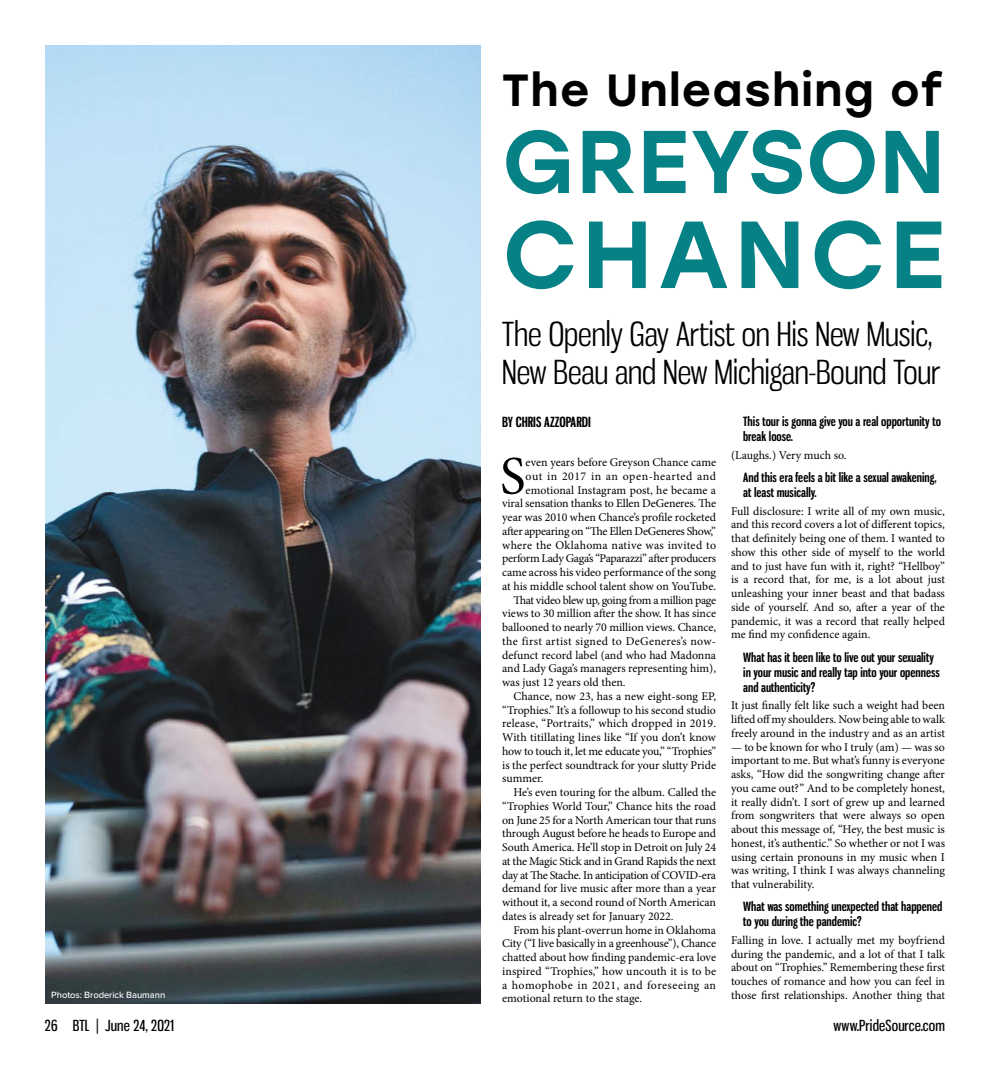
<style>
.page{position:relative;width:990px;height:1080px;background:#fff}
.page>*{position:absolute;margin:0;border:0;box-sizing:border-box;transform-origin:0 0}
.t1{font:500 95px "Stolzl";letter-spacing:.05em;color:#068186}
.t2{font:500 88.75px "Stolzl";letter-spacing:.01em;color:#068186}
.t3{font:54.12px "Minion Pro";color:#000}
.t4{font:500 45px "Stolzl";letter-spacing:.03em;color:#000}
.t5{font:32.5px/37.5px "Gnuolane Bk";color:#000}
.t6{font:15px "Gnuolane Rg";letter-spacing:.01em;color:#000}
.t7{font:700 13.75px "Gnuolane Rg";color:#000}
.t8{font:700 12.5px/15px "Gnuolane Rg";color:#000}
.t9{font:11.88px/13.8px "Minion Pro";letter-spacing:-.005em;color:#000;text-align:justify}
.t10{font:11.88px "Minion Pro";letter-spacing:-.025em;color:#000}
.t11{font:11.88px "Minion Pro";letter-spacing:.015em;color:#000}
.t12{font:11.88px "Minion Pro";letter-spacing:.025em;color:#000}
.t13{font:11.88px "Minion Pro";letter-spacing:.02em;color:#000}
.t14{font:11.88px "Minion Pro";letter-spacing:.035em;color:#000}
.t15{font:11.88px "Minion Pro";letter-spacing:.045em;color:#000}
.t16{font:500 9.38px "Proxima Nova";letter-spacing:-.005em;color:#fff}
</style>
<div class="page">
<img style="left:45px;top:45px;width:436px;height:958px">
<p class="t16" style="left:51px;top:988px;width:116px">Photos: Broderick Baumann</p>
<h3 class="t4" style="left:502px;top:58px;width:442px">The Unleashing of</h3>
<h2 class="t2" style="left:502px;top:99px;width:444px">GREYSON</h2>
<h1 class="t1" style="left:502px;top:187px;width:444px">CHANCE</h1>
<h3 class="t5" style="left:502px;top:316px;width:440px">The Openly Gay Artist on His New Music,<br>New Beau and New Michigan-Bound Tour</h3>
<p class="t7" style="left:502px;top:414px;width:90px">BY CHRIS AZZOPARDI</p>
<h3 class="t3" style="left:500px;top:440px;width:27px">S</h3>
<p class="t9" style="left:526px;top:455px;width:192px">even years before Greyson Chance came</p>
<p class="t8" style="left:743px;top:414px;width:199px">This tour is gonna give you a real opportunity to break loose.</p>
<p class="t9" style="left:731px;top:448px;width:117px">(Laughs.) Very much so.</p>
<p class="t8" style="left:743px;top:470px;width:195px">And this era feels a bit like a sexual awakening, at least musically.</p>
<p class="t9" style="left:731px;top:504px;width:215px">Full disclosure: I write all of my own music, and this record covers a lot of different topics, that definitely being one of them. I wanted to show this other side of myself to the world and to just have fun with it, right? “Hellboy” is a record that, for me, is a lot about just unleashing your inner beast and that badass side of yourself. And so, after a year of the pandemic, it was a record that really helped me find my confidence again.</p>
<p class="t8" style="left:743px;top:650px;width:198px">What has it been like to live out your sexuality in your music and really tap into your openness and authenticity?</p>
<p class="t9" style="left:731px;top:699px;width:215px">It just finally felt like such a weight had been lifted off my shoulders. Now being able to walk freely around in the industry and as an artist</p>
<p class="t9" style="left:731px;top:740px;width:215px">— to be known for who I truly (am) — was so important to me. But what’s funny is everyone asks, “How did the songwriting change after you came out?” And to be completely honest, it really didn’t. I sort of grew up and learned from songwriters that were always so open about this message of, “Hey, the best music is honest, it’s authentic.” So whether or not I was using certain pronouns in my music when I was writing, I think I was always channeling that vulnerability.</p>
<p class="t8" style="left:743px;top:899px;width:201px">What was something unexpected that happened to you during the pandemic?</p>
<p class="t9" style="left:731px;top:933px;width:215px">Falling in love. I actually met my boyfriend during the pandemic, and a lot of that I talk about on “Trophies.” Remembering these first touches of romance and how you can feel in those first relationships. Another thing that</p>
<p class="t15" style="left:526px;top:468px;width:192px">out in 2017 in an open-hearted and</p>
<p class="t9" style="left:526px;top:483px;width:192px">emotional Instagram post, he became a</p>
<p class="t9" style="left:502px;top:497px;width:215px">viral sensation thanks to Ellen DeGeneres. The</p>
<p class="t9" style="left:502px;top:510px;width:215px">year was 2010 when Chance’s profile rocketed</p>
<p class="t10" style="left:502px;top:523px;width:215px">after appearing on “The Ellen DeGeneres Show,”</p>
<p class="t13" style="left:502px;top:537px;width:215px">where the Oklahoma native was invited to</p>
<p class="t10" style="left:502px;top:551px;width:215px">perform Lady Gaga’s “Paparazzi” after producers</p>
<p class="t9" style="left:502px;top:565px;width:215px">came across his video performance of the song</p>
<p class="t9" style="left:502px;top:579px;width:215px">at his middle school talent show on YouTube.</p>
<p class="t10" style="left:513px;top:592px;width:204px">That video blew up, going from a million page</p>
<p class="t9" style="left:502px;top:607px;width:215px">views to 30 million after the show. It has since</p>
<p class="t9" style="left:502px;top:620px;width:215px">ballooned to nearly 70 million views. Chance,</p>
<p class="t12" style="left:502px;top:633px;width:215px">the first artist signed to DeGeneres’s now-</p>
<p class="t9" style="left:502px;top:648px;width:215px">defunct record label (and who had Madonna</p>
<p class="t9" style="left:502px;top:662px;width:215px">and Lady Gaga’s managers representing him),</p>
<p class="t9" style="left:502px;top:675px;width:125px">was just 12 years old then.</p>
<p class="t9" style="left:513px;top:689px;width:204px">Chance, now 23, has a new eight-song EP,</p>
<p class="t9" style="left:502px;top:703px;width:215px">“Trophies.” It’s a followup to his second studio</p>
<p class="t11" style="left:502px;top:716px;width:215px">release, “Portraits,” which dropped in 2019.</p>
<p class="t9" style="left:502px;top:730px;width:215px">With titillating lines like “If you don’t know</p>
<p class="t9" style="left:502px;top:744px;width:215px">how to touch it, let me educate you,” “Trophies”</p>
<p class="t9" style="left:502px;top:758px;width:215px">is the perfect soundtrack for your slutty Pride</p>
<p class="t9" style="left:502px;top:772px;width:43px">summer.</p>
<p class="t9" style="left:513px;top:785px;width:204px">He’s even touring for the album. Called the</p>
<p class="t9" style="left:502px;top:799px;width:215px">“Trophies World Tour,” Chance hits the road</p>
<p class="t9" style="left:502px;top:813px;width:215px">on June 25 for a North American tour that runs</p>
<p class="t9" style="left:502px;top:827px;width:215px">through August before he heads to Europe and</p>
<p class="t9" style="left:502px;top:840px;width:215px">South America. He’ll stop in Detroit on July 24</p>
<p class="t10" style="left:502px;top:853px;width:215px">at the Magic Stick and in Grand Rapids the next</p>
<p class="t10" style="left:502px;top:867px;width:215px">day at The Stache. In anticipation of COVID-era</p>
<p class="t9" style="left:502px;top:882px;width:215px">demand for live music after more than a year</p>
<p class="t9" style="left:502px;top:895px;width:215px">without it, a second round of North American</p>
<p class="t9" style="left:502px;top:909px;width:173px">dates is already set for January 2022.</p>
<p class="t9" style="left:513px;top:923px;width:204px">From his plant-overrun home in Oklahoma</p>
<p class="t9" style="left:502px;top:937px;width:215px">City (“I live basically in a greenhouse”), Chance</p>
<p class="t9" style="left:502px;top:950px;width:215px">chatted about how finding pandemic-era love</p>
<p class="t9" style="left:502px;top:964px;width:215px">inspired “Trophies,” how uncouth it is to be</p>
<p class="t14" style="left:502px;top:977px;width:215px">a homophobe in 2021, and foreseeing an</p>
<p class="t9" style="left:502px;top:992px;width:141px">emotional return to the stage.</p>
<p class="t6" style="left:45px;top:1016px;width:131px">26 BTL | June 24, 2021</p>
<p class="t6" style="left:834px;top:1016px;width:113px">www.PrideSource.com</p>
</div>
